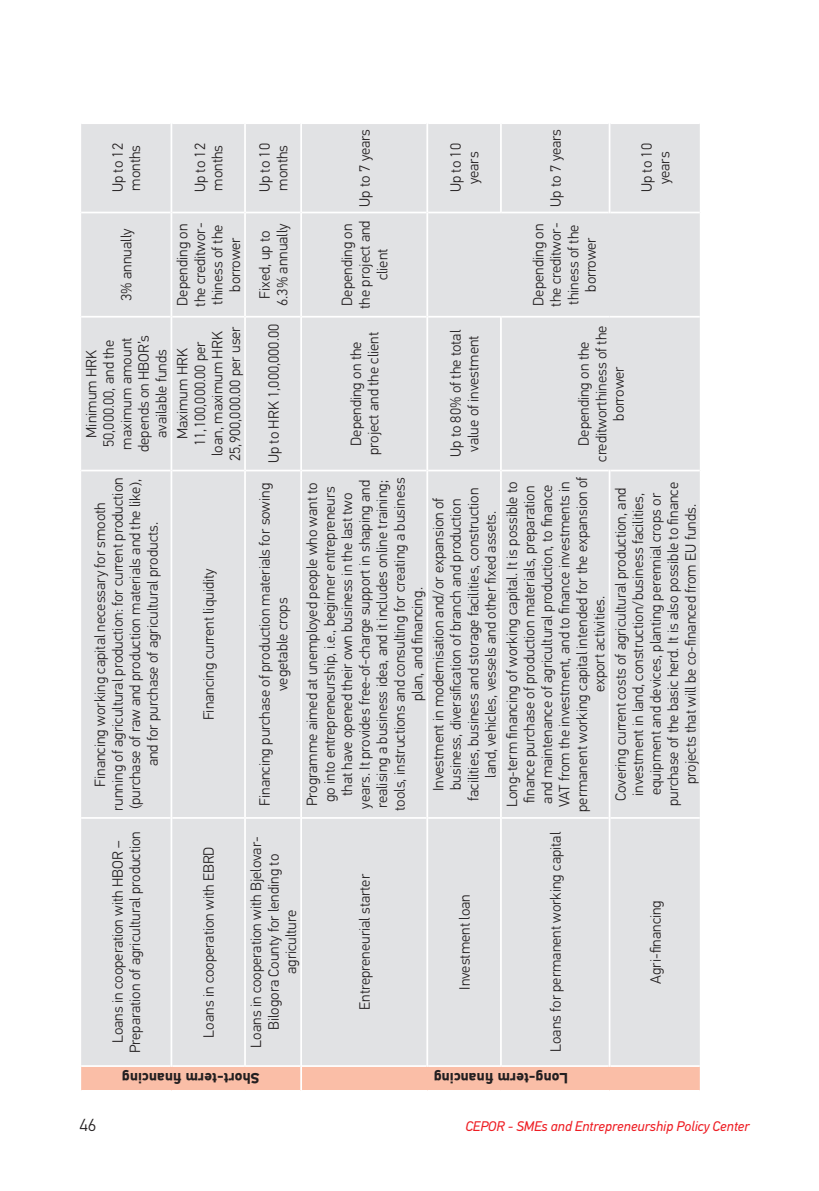
<style>
.page{position:relative;width:819px;height:1191px;background:#fff}
.page>*{position:absolute;margin:0;border:0;box-sizing:border-box;transform-origin:0 0}
.t1{font:300 17.5px "PF Din Text Pro";color:#231f20}
.t2{font:300 14.88px/17.5px "PF Din Text Pro";color:#231f20;text-align:center}
.t3{font:700 14.88px "PF Din Text Pro";color:#231f20}
.t4{font:italic 14px "PF Din Text Pro";color:#ee1d23}
</style>
<div class="page">
<div style="left:81px;top:1067px;width:618px;height:23px;background:#fabea7"></div>
<div style="left:81px;top:124px;width:618px;height:941px;background:#e1e2e4"></div>
<hr style="left:81px;top:817px;width:89px;height:2px;background:#fff">
<hr style="left:81px;top:470px;width:89px;height:1px;background:#fff">
<hr style="left:81px;top:316px;width:89px;height:1px;background:#fff">
<hr style="left:81px;top:212px;width:89px;height:1px;background:#fff">
<hr style="left:170px;top:818px;width:2px;height:249px;background:#fff">
<hr style="left:170px;top:470px;width:2px;height:348px;background:#fff">
<hr style="left:172px;top:817px;width:72px;height:2px;background:#fff">
<hr style="left:170px;top:317px;width:2px;height:153px;background:#fff">
<hr style="left:172px;top:470px;width:72px;height:1px;background:#fff">
<hr style="left:170px;top:212px;width:2px;height:105px;background:#fff">
<hr style="left:172px;top:316px;width:72px;height:1px;background:#fff">
<hr style="left:170px;top:122px;width:2px;height:90px;background:#fff">
<hr style="left:172px;top:212px;width:72px;height:1px;background:#fff">
<hr style="left:244px;top:818px;width:2px;height:249px;background:#fff">
<hr style="left:244px;top:470px;width:2px;height:348px;background:#fff">
<hr style="left:246px;top:817px;width:54px;height:2px;background:#fff">
<hr style="left:244px;top:317px;width:2px;height:153px;background:#fff">
<hr style="left:246px;top:470px;width:54px;height:1px;background:#fff">
<hr style="left:244px;top:212px;width:2px;height:105px;background:#fff">
<hr style="left:246px;top:316px;width:54px;height:1px;background:#fff">
<hr style="left:244px;top:122px;width:2px;height:90px;background:#fff">
<hr style="left:246px;top:212px;width:54px;height:1px;background:#fff">
<hr style="left:300px;top:1066px;width:2px;height:25px;background:#fff">
<hr style="left:300px;top:818px;width:2px;height:248px;background:#fff">
<hr style="left:300px;top:470px;width:2px;height:348px;background:#fff">
<hr style="left:302px;top:817px;width:124px;height:2px;background:#fff">
<hr style="left:300px;top:317px;width:2px;height:153px;background:#fff">
<hr style="left:302px;top:470px;width:124px;height:1px;background:#fff">
<hr style="left:300px;top:212px;width:2px;height:105px;background:#fff">
<hr style="left:302px;top:316px;width:124px;height:1px;background:#fff">
<hr style="left:300px;top:122px;width:2px;height:90px;background:#fff">
<hr style="left:302px;top:212px;width:124px;height:1px;background:#fff">
<hr style="left:426px;top:818px;width:2px;height:249px;background:#fff">
<hr style="left:426px;top:470px;width:2px;height:348px;background:#fff">
<hr style="left:428px;top:817px;width:72px;height:2px;background:#fff">
<hr style="left:426px;top:317px;width:2px;height:153px;background:#fff">
<hr style="left:428px;top:470px;width:72px;height:1px;background:#fff">
<hr style="left:426px;top:212px;width:2px;height:105px;background:#fff">
<hr style="left:428px;top:316px;width:72px;height:1px;background:#fff">
<hr style="left:426px;top:122px;width:2px;height:90px;background:#fff">
<hr style="left:428px;top:212px;width:72px;height:1px;background:#fff">
<hr style="left:500px;top:818px;width:2px;height:249px;background:#fff">
<hr style="left:500px;top:470px;width:2px;height:348px;background:#fff">
<hr style="left:502px;top:817px;width:106px;height:2px;background:#fff">
<hr style="left:500px;top:316px;width:2px;height:154px;background:#fff">
<hr style="left:502px;top:470px;width:106px;height:1px;background:#fff">
<hr style="left:502px;top:316px;width:107px;height:1px;background:#fff">
<hr style="left:609px;top:316px;width:90px;height:1px;background:#fff">
<hr style="left:500px;top:122px;width:2px;height:91px;background:#fff">
<hr style="left:502px;top:212px;width:106px;height:1px;background:#fff">
<hr style="left:608px;top:818px;width:2px;height:249px;background:#fff">
<hr style="left:608px;top:470px;width:2px;height:348px;background:#fff">
<hr style="left:610px;top:817px;width:89px;height:2px;background:#fff">
<hr style="left:610px;top:470px;width:89px;height:1px;background:#fff">
<hr style="left:608px;top:122px;width:2px;height:91px;background:#fff">
<hr style="left:610px;top:212px;width:89px;height:1px;background:#fff">
<p class="t2" style="left:110px;top:192px;width:51px;text-align:left;rotate:-90deg">Up to 12 months</p>
<p class="t2" style="left:119px;top:301px;width:74px;rotate:-90deg">3% annually</p>
<p class="t2" style="left:84px;top:452px;width:118px;rotate:-90deg">Minimum HRK<br>50,000.00, and the maximum amount depends on HBOR’s available funds</p>
<p class="t2" style="left:92px;top:811px;width:335px;rotate:-90deg">Financing working capital necessary for smooth running of agricultural production: for current production (purchase of raw and production materials and the like), and for purchase of agricultural products.</p>
<p class="t2" style="left:110px;top:1053px;width:223px;rotate:-90deg">Loans in cooperation with HBOR –<br>Preparation of agricultural production</p>
<p class="t2" style="left:192px;top:192px;width:51px;text-align:left;rotate:-90deg">Up to 12 months</p>
<p class="t2" style="left:175px;top:306px;width:85px;rotate:-90deg">Depending on the creditwor&shy;thiness of the borrower</p>
<p class="t2" style="left:175px;top:461px;width:136px;rotate:-90deg">Maximum HRK<br>11,100,000.00 per loan, maximum HRK<br>25,900,000.00 per user</p>
<p class="t2" style="left:201px;top:720px;width:153px;rotate:-90deg">Financing current liquidity</p>
<p class="t2" style="left:257px;top:192px;width:51px;text-align:left;rotate:-90deg">Up to 10 months</p>
<p class="t2" style="left:257px;top:306px;width:84px;rotate:-90deg">Fixed, up to<br>6.3% annually</p>
<p class="t2" style="left:266px;top:463px;width:141px;rotate:-90deg">Up to HRK 1,000,000.00</p>
<p class="t2" style="left:257px;top:805px;width:324px;rotate:-90deg">Financing purchase of production materials for sowing vegetable crops</p>
<p class="t2" style="left:357px;top:207px;width:79px;rotate:-90deg">Up to 7 years</p>
<p class="t2" style="left:339px;top:309px;width:90px;rotate:-90deg">Depending on the project and client</p>
<p class="t2" style="left:348px;top:455px;width:125px;rotate:-90deg">Depending on the project and the client</p>
<p class="t2" style="left:448px;top:192px;width:51px;rotate:-90deg">Up to 10 years</p>
<p class="t2" style="left:448px;top:457px;width:129px;rotate:-90deg">Up to 80% of the total value of investment</p>
<p class="t2" style="left:304px;top:811px;width:335px;rotate:-90deg">Programme aimed at unemployed people who want to go into entrepreneurship, i.e., beginner entrepreneurs that have opened their own business in the last two years. It provides free-of-charge support in shaping and realising a business idea, and it includes online training; tools, instructions and consulting for creating a business plan, and financing.</p>
<p class="t2" style="left:431px;top:801px;width:315px;rotate:-90deg">Investment in modernisation and/or expansion of business, diversification of branch and production facilities, business and storage facilities, construction land, vehicles, vessels and other fixed assets.</p>
<p class="t2" style="left:201px;top:1037px;width:193px;rotate:-90deg">Loans in cooperation with EBRD</p>
<p class="t2" style="left:248px;top:1047px;width:213px;rotate:-90deg">Loans in cooperation with Bjelovar-<br>Bilogora County for lending to agriculture</p>
<p class="t2" style="left:357px;top:1009px;width:137px;rotate:-90deg">Entrepreneurial starter</p>
<p class="t2" style="left:457px;top:989px;width:97px;rotate:-90deg">Investment loan</p>
<p class="t2" style="left:548px;top:207px;width:79px;rotate:-90deg">Up to 7 years</p>
<p class="t2" style="left:530px;top:306px;width:85px;rotate:-90deg">Depending on the creditwor&shy;thiness of the borrower</p>
<p class="t2" style="left:576px;top:461px;width:137px;rotate:-90deg">Depending on the creditworthiness of the borrower</p>
<p class="t2" style="left:639px;top:192px;width:51px;rotate:-90deg">Up to 10 years</p>
<p class="t2" style="left:504px;top:812px;width:337px;rotate:-90deg">Long-term financing of working capital. It is possible to finance purchase of production materials, preparation and maintenance of agricultural production, to finance VAT from the investment, and to finance investments in permanent working capital intended for the expansion of export activities.</p>
<p class="t2" style="left:613px;top:806px;width:325px;rotate:-90deg">Covering current costs of agricultural production, and investment in land, construction/business facilities, equipment and devices, planting perennial crops or purchase of the basic herd. It is also possible to finance projects that will be co-financed from EU funds.</p>
<p class="t2" style="left:548px;top:1052px;width:222px;rotate:-90deg">Loans for permanent working capital</p>
<p class="t2" style="left:648px;top:984px;width:85px;rotate:-90deg">Agri-financing</p>
<p class="t3" style="left:259px;top:1083px;width:139px;rotate:-180deg">Short-term financing</p>
<p class="t3" style="left:568px;top:1083px;width:136px;rotate:-180deg">Long-term financing</p>
<p class="t1" style="left:79px;top:1118px;width:18px">46</p>
<p class="t4" style="left:465px;top:1121px;width:285px">CEPOR - SMEs and Entrepreneurship Policy Center</p>
</div>
